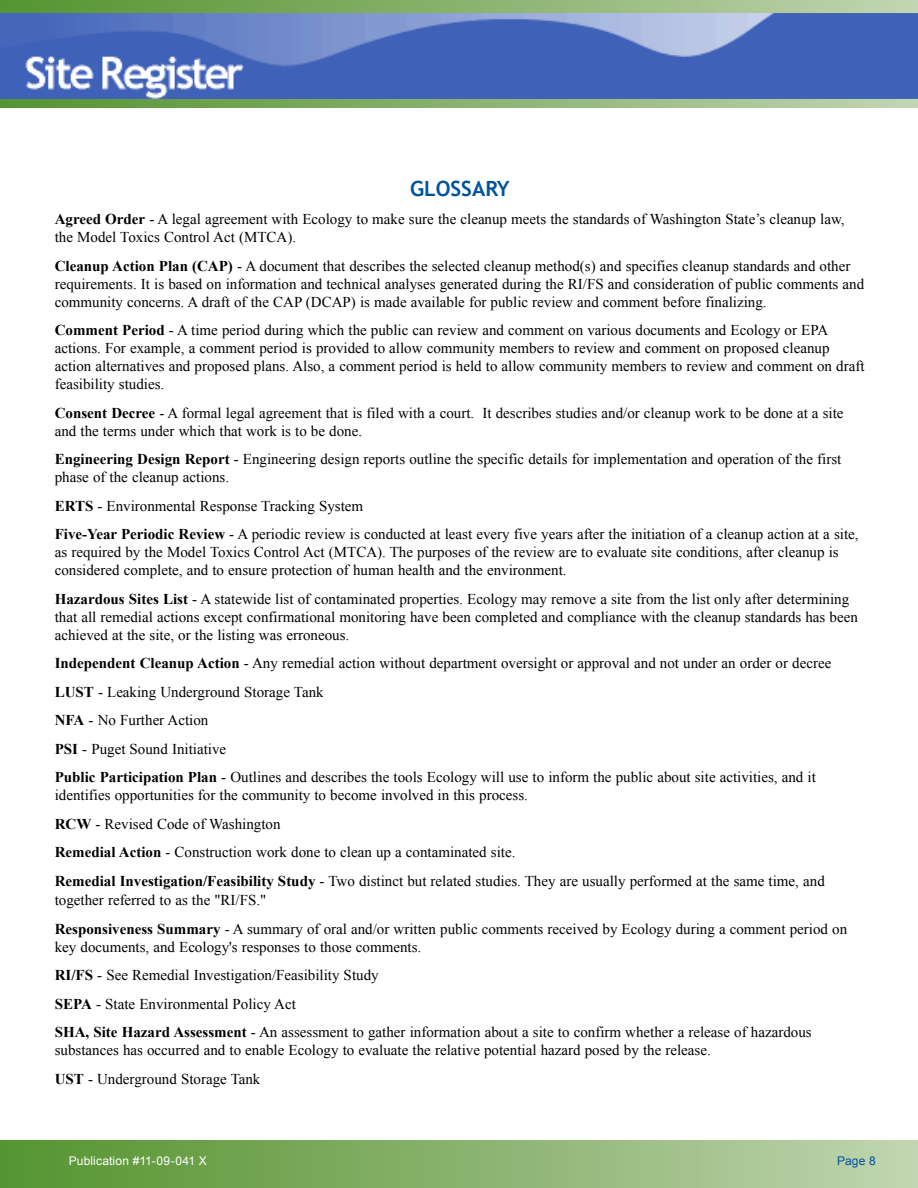
<style>
.page{position:relative;width:918px;height:1188px;background:#fff}
.page>*{position:absolute;margin:0;border:0;box-sizing:border-box;transform-origin:0 0}
.t1{font:700 21px "Trebuchet MS";color:#00539f}
.t2{font:15px/28.5px "Times New Roman";color:#000}
.t3{font:12px "Arial";letter-spacing:.01em;color:#fff}
.t4{font:12px "Arial";color:#00539f}
.s1{font-weight:700}
</style>
<div class="page">
<svg style="left:1px;top:0;width:917px;height:13px;background:#89b36e"></svg>
<svg style="left:1px;top:99px;width:917px;height:9px;background:#89b36e"></svg>
<img style="left:1px;top:13px;width:917px;height:86px">
<div style="left:0;top:1141px;width:918px;height:47px;background:linear-gradient(to right,#54932e,#c0d4af)"></div>
<h1 class="t1" style="left:410px;top:175px;width:88px">G LOSSARY</h1>
<p class="t2" style="left:55px;top:210px;width:791px;line-height:18px"><span class="s1">Agreed Order</span> - A legal agreement with Ecology to make sure the cleanup meets the standards of Washington State’s cleanup law, the Model Toxics Control Act (MTCA).</p>
<p class="t2" style="left:55px;top:257px;width:811px;line-height:18px"><span class="s1">Cleanup Action Plan (CAP)</span> - A document that describes the selected cleanup method(s) and specifies cleanup standards and other requirements. It is based on information and technical analyses generated during the RI/FS and consideration of public comments and community concerns. A draft of the CAP (DCAP) is made available for public review and comment before finalizing.</p>
<p class="t2" style="left:55px;top:321px;width:811px;line-height:18px"><span class="s1">Comment Period</span> - A time period during which the public can review and comment on various documents and Ecology or EPA actions. For example, a comment period is provided to allow community members to review and comment on proposed cleanup action alternatives and proposed plans. Also, a comment period is held to allow community members to review and comment on draft feasibility studies.</p>
<p class="t2" style="left:55px;top:404px;width:790px;line-height:18px"><span class="s1">Consent Decree</span> - A formal legal agreement that is filed with a court. It describes studies and/or cleanup work to be done at a site and the terms under which that work is to be done.</p>
<p class="t2" style="left:55px;top:450px;width:788px;line-height:18px"><span class="s1">Engineering Design Report</span> - Engineering design reports outline the specific details for implementation and operation of the first phase of the cleanup actions.</p>
<p class="t2" style="left:55px;top:491px;width:805px"><span class="s1">ERTS</span> - Environmental Response Tracking System<br><span class="s1">Five-Year Periodic Review</span> - A periodic review is conducted at least every five years after the initiation of a cleanup action at a site,</p>
<p class="t2" style="left:55px;top:543px;width:785px;line-height:18px">as required by the Model Toxics Control Act (MTCA). The purposes of the review are to evaluate site conditions, after cleanup is considered complete, and to ensure protection of human health and the environment.</p>
<p class="t2" style="left:55px;top:590px;width:805px;line-height:18px"><span class="s1">Hazardous Sites List</span> - A statewide list of contaminated properties. Ecology may remove a site from the list only after determining that all remedial actions except confirmational monitoring have been completed and compliance with the cleanup standards has been achieved at the site, or the listing was erroneous.</p>
<p class="t2" style="left:55px;top:649px;width:778px"><span class="s1">Independent Cleanup Action</span> - Any remedial action without department oversight or approval and not under an order or decree <span class="s1">LUST</span> - Leaking Underground Storage Tank<br><span class="s1">NFA</span> - No Further Action<br><span class="s1">PSI</span> - Puget Sound Initiative<br><span class="s1">Public Participation Plan</span> - Outlines and describes the tools Ecology will use to inform the public about site activities, and it</p>
<p class="t2" style="left:55px;top:781px;width:772px">identifies opportunities for the community to become involved in this process.<br><span class="s1">RCW</span> - Revised Code of Washington<br><span class="s1">Remedial Action</span> - Construction work done to clean up a contaminated site.<br><span class="s1">Remedial Investigation/Feasibility Study</span> - Two distinct but related studies. They are usually performed at the same time, and</p>
<p class="t2" style="left:55px;top:886px;width:794px">together referred to as the "RI/FS."<br><span class="s1">Responsiveness Summary</span> - A summary of oral and/or written public comments received by Ecology during a comment period on</p>
<p class="t2" style="left:55px;top:932px;width:758px">key documents, and Ecology's responses to those comments.<br><span class="s1">RI/FS</span> - See Remedial Investigation/Feasibility Study<br><span class="s1">SEPA</span> - State Environmental Policy Act<br><span class="s1">SHA, Site Hazard Assessment</span> - An assessment to gather information about a site to confirm whether a release of hazardous</p>
<p class="t2" style="left:55px;top:1036px;width:658px">substances has occurred and to enable Ecology to evaluate the relative potential hazard posed by the release.<br><span class="s1">UST</span> - Underground Storage Tank</p>
<p class="t3" style="left:69px;top:1153px;width:139px">Publication #11-09-041 X</p>
<p class="t4" style="left:837px;top:1153px;width:40px">Page 8</p>
</div>
